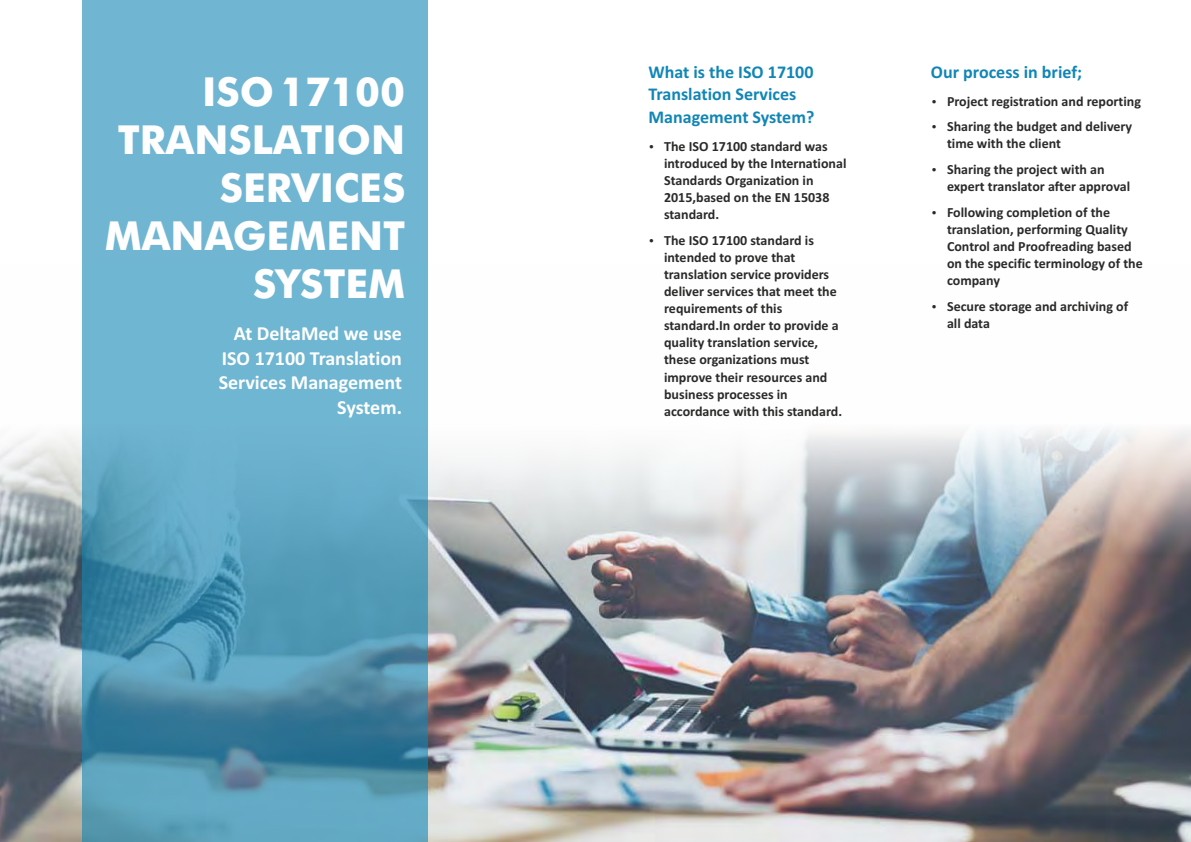
<style>
.page{position:relative;width:1191px;height:842px;background:#fff}
.page>*{position:absolute;margin:0;border:0;box-sizing:border-box;transform-origin:0 0}
.t1{font:40px/48px "Futura Md BT Bold";color:#fefefe;text-align:right}
.t2{font:700 20px/24.4px "Calibri";color:#fefefe;text-align:right}
.t3{font:700 18px/22.6px "Calibri";color:#1186b6}
.t4{font:700 14px/17.1px "Calibri";color:#2b2a29}
</style>
<div class="page">
<img style="left:0;top:266px;width:1191px;height:576px">
<div style="left:82px;top:0;width:345px;height:842px;background:#1186b6;opacity:.6"></div>
<svg style="left:932px;top:305px;width:4px;height:3px"></svg>
<h1 class="t1" style="left:105px;top:71px;width:302px">ISO 17100<br>TRANSLATION<br>SERVICES<br>MANAGEMENT<br>SYSTEM</h1>
<h2 class="t2" style="left:219px;top:323px;width:185px">At DeltaMed we use<br>ISO 17100 Translation<br>Services Management<br>System.</h2>
<p class="t3" style="left:648px;top:62px;width:167px">What is the ISO 17100<br>Translation Services<br>Management System?</p>
<p class="t4" style="left:664px;top:139px;width:184px">The ISO 17100 standard was introduced by the International<br>Standards Organization in<br>2015,based on the EN 15038 standard.</p>
<p class="t4" style="left:664px;top:233px;width:179px">The ISO 17100 standard is intended to prove that translation service providers deliver services that meet the requirements of this standard.In order to provide a quality translation service, these organizations must improve their resources and business processes in accordance with this standard.</p>
<p class="t3" style="left:931px;top:62px;width:153px">Our process in brief;</p>
<p class="t4" style="left:947px;top:94px;width:195px">Project registration and reporting</p>
<p class="t4" style="left:947px;top:119px;width:187px">Sharing the budget and delivery time with the client</p>
<p class="t4" style="left:947px;top:162px;width:185px">Sharing the project with an expert translator after approval</p>
<p class="t4" style="left:947px;top:205px;width:197px">Following completion of the translation, performing Quality<br>Control and Proofreading based on the specific terminology of the company</p>
<p class="t4" style="left:947px;top:299px;width:182px">Secure storage and archiving of all data</p>
</div>
